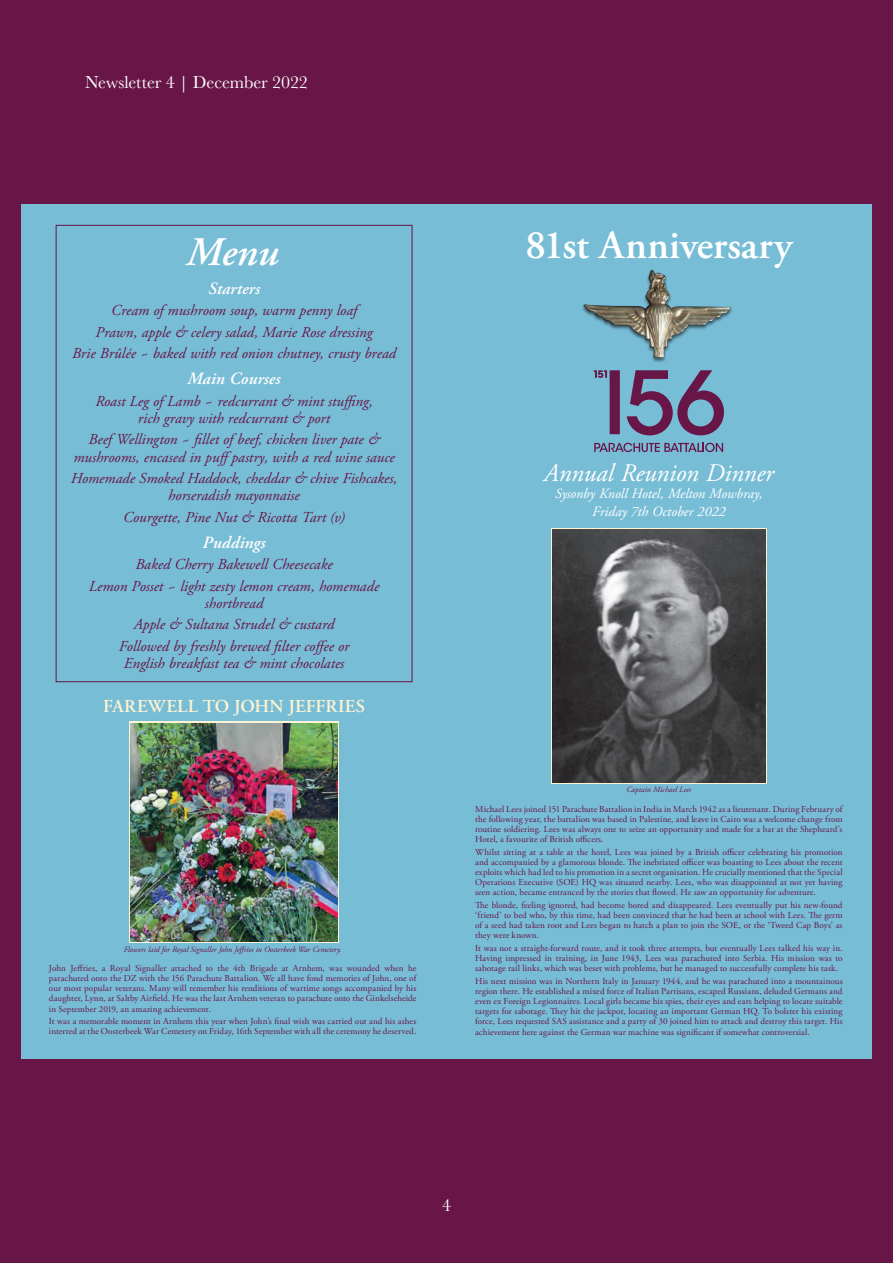
<style>
.page{position:relative;width:893px;height:1263px;background:#681548}
.page>*{position:absolute;margin:0;border:0;box-sizing:border-box;transform-origin:0 0}
.t1{font:600 40.5px "Adobe Garamond Pro";letter-spacing:-.005em;color:#fff}
.t2{font:italic 600 40.5px "Adobe Garamond Pro";color:#fff}
.t3{font:italic 25.35px "Adobe Garamond Pro";letter-spacing:-.005em;color:#fff}
.t4{font:600 18.15px "Adobe Garamond Pro";letter-spacing:.01em;color:#fef3d2}
.t5{font:18px "Baskerville";letter-spacing:-.005em;color:#fff}
.t6{font:italic 600 17.25px "Adobe Garamond Pro";letter-spacing:.005em;color:#fff}
.t7{font:italic 15.15px/21.5px "Adobe Garamond Pro";color:#681548;text-align:center}
.t8{font:italic 14.1px/17.2px "Adobe Garamond Pro";color:#fff;text-align:center}
.t9{font:9.15px/10.1px "Adobe Garamond Pro";letter-spacing:.01em;color:#681548;text-align:justify}
.t10{font:italic 8.1px "Adobe Garamond Pro";color:#681548}
</style>
<div class="page">
<div style="left:21px;top:204px;width:851px;height:854px;background:#78bdd6"></div>
<svg style="left:551px;top:528px;width:215px;height:256px;background:#8e897c"></svg>
<img style="left:582px;top:270px;width:150px;height:92px">
<svg style="left:627px;top:370px;width:97px;height:65px"></svg>
<svg style="left:594px;top:370px;width:26px;height:64px"></svg>
<svg style="left:594px;top:443px;width:129px;height:9px"></svg>
<img style="left:553px;top:530px;width:212px;height:252px">
<svg style="left:129px;top:722px;width:210px;height:221px;background:#b8bba0"></svg>
<img style="left:131px;top:723px;width:206px;height:218px">
<h3 class="t5" style="left:85px;top:71px;width:224px">Newsletter 4 | December 2022</h3>
<h1 class="t2" style="left:187px;top:229px;width:94px">Menu</h1>
<h3 class="t6" style="left:208px;top:278px;width:54px">Starters</h3>
<h3 class="t7" style="left:72px;top:300px;width:326px">Cream of mushroom soup, warm penny loaf<br>Prawn, apple &amp; celery salad, Marie Rose dressing<br>Brie Brûlée ~ baked with red onion chutney, crusty bread</h3>
<h3 class="t6" style="left:188px;top:369px;width:94px">Main Courses</h3>
<h3 class="t7" style="left:95px;top:393px;width:279px;line-height:17.2px">Roast Leg of Lamb ~ redcurrant &amp; mint stuffing, rich gravy with redcurrant &amp; port</h3>
<h3 class="t7" style="left:73px;top:431px;width:323px;line-height:17.2px">Beef Wellington ~ fillet of beef, chicken liver pate &amp; mushrooms, encased in puffpastry, with a red wine sauce</h3>
<h3 class="t7" style="left:71px;top:470px;width:328px;line-height:17.2px">Homemade Smoked Haddock, cheddar &amp; chive Fishcakes, horseradish mayonnaise</h3>
<h3 class="t7" style="left:123px;top:507px;width:223px">Courgette, Pine Nut &amp; Ricotta Tart (v)</h3>
<h3 class="t6" style="left:203px;top:532px;width:64px">Puddings</h3>
<h3 class="t7" style="left:89px;top:554px;width:292px">Baked Cherry Bakewell Cheesecake<br>Lemon Posset ~ light zesty lemon cream, homemade</h3>
<h3 class="t7" style="left:119px;top:593px;width:232px">shortbread<br>Apple &amp; Sultana Strudel &amp; custard<br>Followed by freshly brewed filter coffee or</h3>
<h3 class="t7" style="left:124px;top:653px;width:222px">English breakfast tea &amp; mint chocolates</h3>
<h3 class="t4" style="left:103px;top:696px;width:263px">FAREWELL TO JOHN JEFFRIES</h3>
<p class="t10" style="left:124px;top:945px;width:219px">Flowers laid for Royal Signaller John Jeffries in Oosterbeek War Cemetery.</p>
<p class="t9" style="left:49px;top:963px;width:369px">John Jeffries, a Royal Signaller attached to the 4th Brigade at Arnhem, was wounded when he parachuted onto the DZ with the 156 Parachute Battalion. We all have fond memories of John, one of our most popular veterans. Many will remember his renditions of wartime songs accompanied by his daughter, Lynn, at Saltby Airfield. He was the last Arnhem veteran to parachute onto the Ginkelseheide in September 2019, an amazing achievement.</p>
<p class="t9" style="left:49px;top:1017px;width:369px">It was a memorable moment in Arnhem this year when John’s final wish was carried out and his ashes interred at the Oosterbeek War Cemetery on Friday, 16th September with all the ceremony he deserved.</p>
<h1 class="t1" style="left:525px;top:221px;width:268px">81st Anniversary</h1>
<h2 class="t3" style="left:544px;top:458px;width:232px">Annual Reunion Dinner</h2>
<h3 class="t8" style="left:555px;top:486px;width:209px">Sysonby Knoll Hotel, Melton Mowbray,<br>Friday 7th October 2022</h3>
<p class="t10" style="left:626px;top:785px;width:67px">Captain Michael Lees</p>
<p class="t9" style="left:475px;top:804px;width:369px">Michael Lees joined 151 Parachute Battalion in India in March 1942 as a lieutenant. During February of the following year, the battalion was based in Palestine, and leave in Cairo was a welcome change from routine soldiering. Lees was always one to seize an opportunity and made for a bar at the Shepheard’s Hotel, a favourite of British officers.</p>
<p class="t9" style="left:475px;top:847px;width:369px">Whilst sitting at a table at the hotel, Lees was joined by a British officer celebrating his promotion and accompanied by a glamorous blonde. The inebriated officer was boasting to Lees about the recent exploits which had led to his promotion in a secret organisation. He crucially mentioned that the Special Operations Executive (SOE) HQ was situated nearby. Lees, who was disappointed at not yet having seen action, became entranced by the stories that flowed. He saw an opportunity for adventure.</p>
<p class="t9" style="left:475px;top:900px;width:369px">The blonde, feeling ignored, had become bored and disappeared. Lees eventually put his new-found ‘friend’ to bed who, by this time, had been convinced that he had been at school with Lees. The germ of a seed had taken root and Lees began to hatch a plan to join the SOE, or the ‘Tweed Cap Boys’ as they were known.</p>
<p class="t9" style="left:475px;top:943px;width:369px">It was not a straight-forward route, and it took three attempts, but eventually Lees talked his way in.<br>Having impressed in training, in June 1943, Lees was parachuted into Serbia. His mission was to sabotage rail links, which was beset with problems, but he managed to successfully complete his task.</p>
<p class="t9" style="left:475px;top:976px;width:369px">His next mission was in Northern Italy in January 1944, and he was parachuted into a mountainous region there. He established a mixed force of Italian Partisans, escaped Russians, deluded Germans and even ex Foreign Legionnaires. Local girls became his spies, their eyes and ears helping to locate suitable targets for sabotage. They hit the jackpot, locating an important German HQ. To bolster his existing force, Lees requested SAS assistance and a party of 30 joined him to attack and destroy this target. His achievement here against the German war machine was significant if somewhat controversial.</p>
<h3 class="t5" style="left:442px;top:1194px;width:10px">4</h3>
</div>
